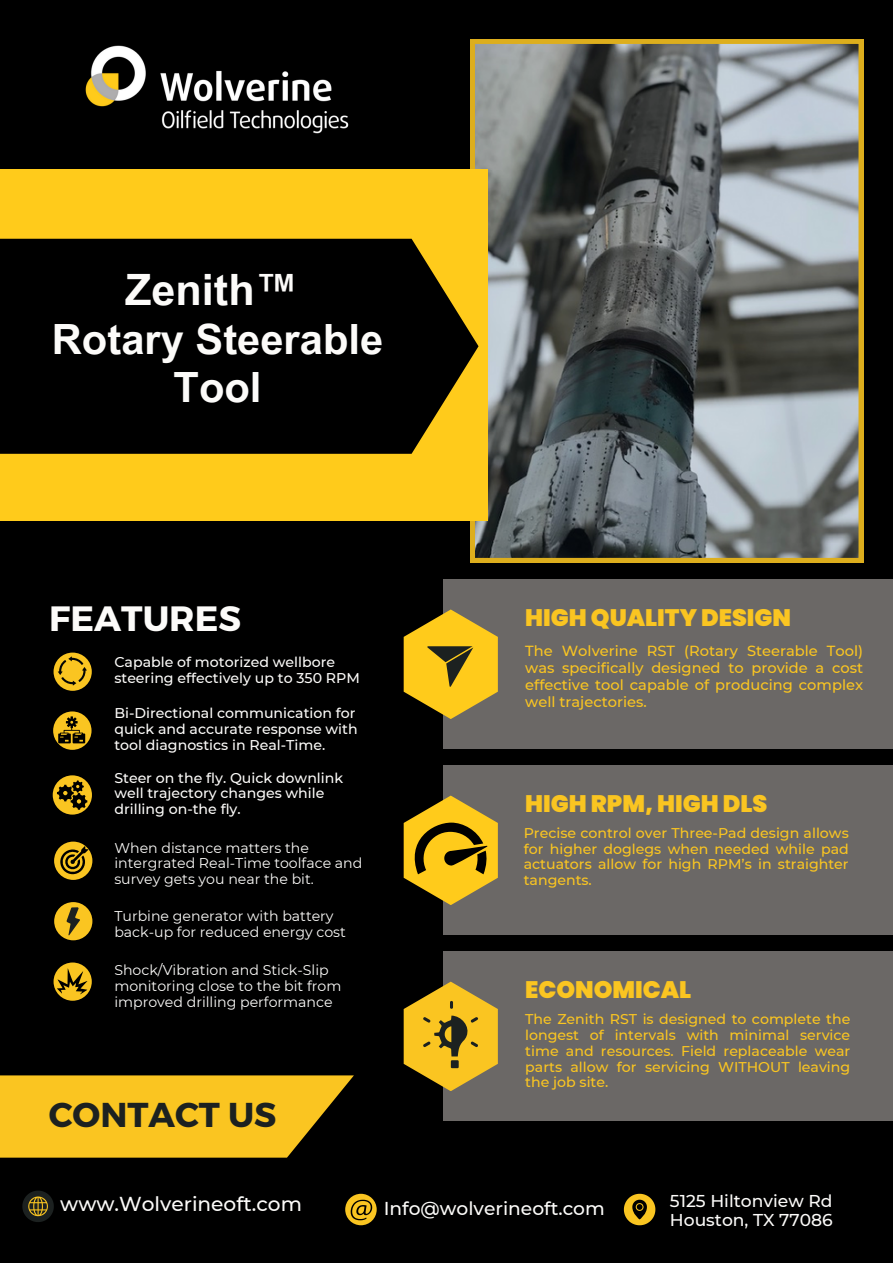
<style>
.page{position:relative;width:893px;height:1264px;background:#fff}
.page>*{position:absolute;margin:0;border:0;box-sizing:border-box;transform-origin:0 0}
.t1{font:700 43.2px "Arial MT Pro";color:#fcfbf9}
.t2{font:700 41.7px/48.3px "Arial MT Pro";color:#fcfbf9;text-align:center}
.t3{font:700 35.1px "Montserrat";color:#fcfbf9}
.t4{font:700 34.5px "Montserrat";color:#1c2120}
.t5{font:900 23.85px "Poppins";color:#fac521}
.t6{font:500 20.1px "Montserrat";color:#fcfbf9}
.t7{font:500 18.6px "Montserrat";color:#fcfbf9}
.t8{font:500 17.1px/19px "Montserrat";color:#fcfbf9}
.t9{font:500 14.55px/16.8px "Montserrat";color:#fac521;text-align:justify}
.t10{font:500 14.1px/15.8px "Montserrat";color:#fac521;text-align:justify}
.t11{font:14.1px/15.8px "Montserrat";color:#fcfbf9}
.t12{font:500 14.1px/15.8px "Montserrat";color:#fcfbf9}
</style>
<div class="page">
<div style="left:0;top:0;width:892px;height:1262px;background:#000"></div>
<div style="left:443px;top:579px;width:449px;height:169px;background:#6b6866"></div>
<div style="left:443px;top:765px;width:449px;height:169px;background:#6b6866"></div>
<div style="left:443px;top:951px;width:449px;height:169px;background:#6b6866"></div>
<svg style="left:22px;top:1190px;width:32px;height:32px"></svg>
<svg style="left:345px;top:1193px;width:31px;height:32px"></svg>
<svg style="left:624px;top:1193px;width:31px;height:32px"></svg>
<svg style="left:0;top:1075px;width:354px;height:82px;background:#e1b11d"></svg>
<div style="left:54px;top:652px;width:38px;height:38px;background:#fac521;border-radius:50%"></div>
<svg style="left:53px;top:711px;width:38px;height:38px"></svg>
<div style="left:53px;top:775px;width:39px;height:39px;background:#fac521;border-radius:50%"></div>
<svg style="left:470px;top:39px;width:392px;height:523px;background:#71746e"></svg>
<div style="left:0;top:169px;width:487px;height:352px;background:#ffcb1b"></div>
<svg style="left:403px;top:609px;width:95px;height:110px"></svg>
<svg style="left:403px;top:981px;width:95px;height:110px"></svg>
<div style="left:54px;top:841px;width:38px;height:38px;background:#fac521;border-radius:50%"></div>
<svg style="left:60px;top:846px;width:28px;height:28px"></svg>
<div style="left:54px;top:902px;width:38px;height:38px;background:#fac521;border-radius:50%"></div>
<svg style="left:67px;top:907px;width:13px;height:28px"></svg>
<svg style="left:58px;top:716px;width:27px;height:27px"></svg>
<div style="left:54px;top:962px;width:38px;height:38px;background:#fac521;border-radius:50%"></div>
<svg style="left:57px;top:780px;width:30px;height:29px"></svg>
<svg style="left:58px;top:656px;width:29px;height:29px"></svg>
<svg style="left:57px;top:968px;width:30px;height:26px"></svg>
<svg style="left:403px;top:795px;width:95px;height:110px"></svg>
<svg style="left:0;top:239px;width:478px;height:215px;background:#110e01"></svg>
<img style="left:85px;top:45px;width:264px;height:89px">
<p class="t1" style="left:125px;top:274px;width:174px">Zenith™</p>
<p class="t2" style="left:52px;top:320px;width:333px">Rotary Steerable<br>Tool</p>
<p class="t3" style="left:49px;top:596px;width:193px">FEATURES</p>
<p class="t12" style="left:114px;top:654px;width:247px">Capable of motorized wellbore steering effectively up to 350 RPM</p>
<p class="t12" style="left:114px;top:705px;width:245px">Bi-Directional communication for quick and accurate response with tool diagnostics in Real-Time.</p>
<p class="t12" style="left:114px;top:769px;width:230px">Steer on the fly. Quick downlink well trajectory changes while drilling on-the fly.</p>
<p class="t11" style="left:114px;top:839px;width:249px">When distance matters the intergrated Real-Time toolface and survey gets you near the bit.</p>
<p class="t11" style="left:114px;top:908px;width:233px">Turbine generator with battery back-up for reduced energy cost</p>
<p class="t11" style="left:114px;top:962px;width:228px">Shock/Vibration and Stick-Slip monitoring close to the bit from improved drilling performance</p>
<p class="t4" style="left:49px;top:1091px;width:229px">CONTACT US</p>
<p class="t5" style="left:525px;top:600px;width:267px">HIGH QUALITY DESIGN</p>
<p class="t9" style="left:525px;top:642px;width:339px">The Wolverine RST (Rotary Steerable Tool) was specifically designed to provide a cost effective tool capable of producing complex well trajectories.</p>
<p class="t5" style="left:525px;top:786px;width:244px">HIGH RPM, HIGH DLS</p>
<p class="t10" style="left:523px;top:825px;width:326px">Precise control over Three-Pad design allows for higher doglegs when needed while pad actuators allow for high RPM’s in straighter tangents.</p>
<p class="t5" style="left:525px;top:972px;width:167px">ECONOMICAL</p>
<p class="t10" style="left:525px;top:1011px;width:326px">The Zenith RST is designed to complete the longest of intervals with minimal service time and resources. Field replaceable wear parts allow for servicing WITHOUT leaving the job site.</p>
<p class="t6" style="left:60px;top:1191px;width:243px">www.Wolverineoft.com</p>
<p class="t7" style="left:383px;top:1196px;width:223px">Info@wolverineoft.com</p>
<p class="t8" style="left:670px;top:1190px;width:164px">5125 Hiltonview Rd<br>Houston, TX 77086</p>
</div>
